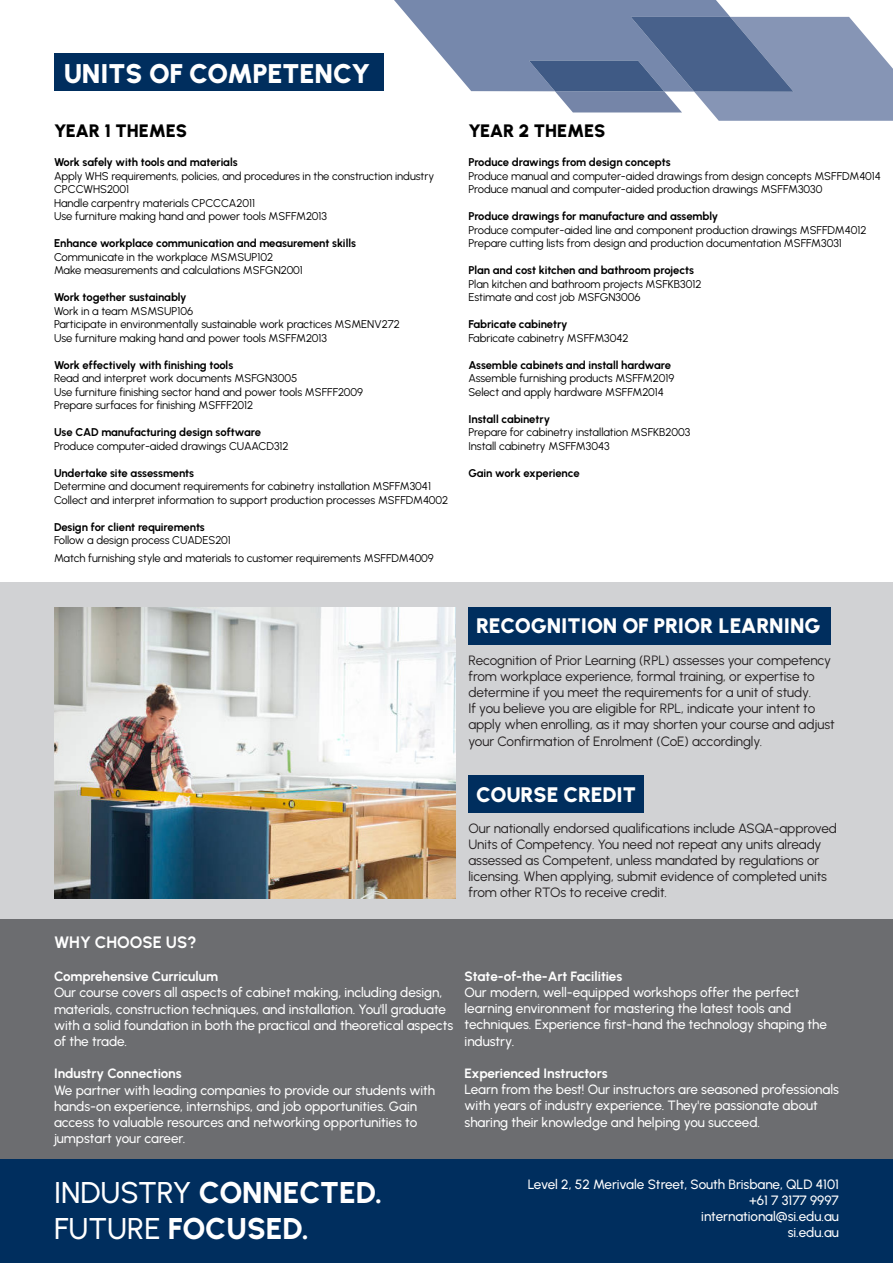
<style>
.page{position:relative;width:893px;height:1263px;background:#fff}
.page>*{position:absolute;margin:0;border:0;box-sizing:border-box;transform-origin:0 0}
.t1{font:800 30px "Urbanist";color:#fff}
.t2{font:900 27px "Urbanist";letter-spacing:-.01em;color:#fff}
.t3{font:900 21px "Urbanist";letter-spacing:-.01em;color:#fff}
.t4{font:900 18px "Urbanist";letter-spacing:-.01em;color:#000}
.t5{font:700 16.5px "Urbanist";color:#fff}
.t6{font:500 13.5px/16.2px "Urbanist";letter-spacing:-.005em;color:#fff}
.t7{font:13.5px/16.2px "Urbanist";letter-spacing:-.005em;color:#231f20}
.t8{font:700 13.5px "Urbanist";letter-spacing:-.01em;color:#fff}
.t9{font:11.25px/13.5px "Urbanist";letter-spacing:-.005em;color:#000}
.t10{font:700 11.25px "Urbanist";letter-spacing:-.01em;color:#000}
.s1{font-weight:500}
</style>
<div class="page">
<svg style="left:394px;top:0;width:499px;height:121px"></svg>
<div style="left:0;top:583px;width:893px;height:337px;background:#d1d2d4"></div>
<div style="left:0;top:919px;width:893px;height:240px;background:#6c6d70"></div>
<div style="left:0;top:1159px;width:893px;height:104px;background:#002e5e"></div>
<div style="left:54px;top:53px;width:329px;height:37px;background:#002e5e"></div>
<div style="left:468px;top:608px;width:363px;height:37px;background:#002e5e"></div>
<img style="left:54px;top:608px;width:402px;height:290px">
<div style="left:468px;top:775px;width:176px;height:38px;background:#002e5e"></div>
<p class="t2" style="left:64px;top:54px;width:308px">UNITS OF COMPETENCY</p>
<p class="t4" style="left:54px;top:118px;width:135px">YEAR 1 THEMES</p>
<p class="t10" style="left:54px;top:154px;width:185px">Work safely with tools and materials</p>
<p class="t9" style="left:54px;top:169px;width:382px">Apply WHS requirements, policies, and procedures in the construction industry<br>CPCCWHS2001</p>
<p class="t9" style="left:54px;top:196px;width:203px">Handle carpentry materials CPCCCA2011</p>
<p class="t9" style="left:54px;top:209px;width:275px">Use furniture making hand and power tools MSFFM2013</p>
<p class="t10" style="left:54px;top:235px;width:304px">Enhance workplace communication and measurement skills</p>
<p class="t9" style="left:54px;top:250px;width:221px">Communicate in the workplace MSMSUP102</p>
<p class="t9" style="left:54px;top:263px;width:250px">Make measurements and calculations MSFGN2001</p>
<p class="t10" style="left:54px;top:289px;width:134px">Work together sustainably</p>
<p class="t9" style="left:54px;top:304px;width:141px">Work in a team MSMSUP106</p>
<p class="t9" style="left:54px;top:317px;width:347px">Participate in environmentally sustainable work practices MSMENV272</p>
<p class="t9" style="left:54px;top:331px;width:275px">Use furniture making hand and power tools MSFFM2013</p>
<p class="t10" style="left:54px;top:357px;width:181px">Work effectively with finishing tools</p>
<p class="t9" style="left:54px;top:371px;width:245px">Read and interpret work documents MSFGN3005</p>
<p class="t9" style="left:54px;top:385px;width:311px">Use furniture finishing sector hand and power tools MSFFF2009</p>
<p class="t9" style="left:54px;top:398px;width:201px">Prepare surfaces for finishing MSFFF2012</p>
<p class="t10" style="left:54px;top:424px;width:209px">Use CAD manufacturing design software</p>
<p class="t9" style="left:54px;top:439px;width:236px">Produce computer-aided drawings CUAACD312</p>
<p class="t10" style="left:54px;top:465px;width:142px">Undertake site assessments</p>
<p class="t9" style="left:54px;top:479px;width:379px">Determine and document requirements for cabinetry installation MSFFM3041</p>
<p class="t9" style="left:54px;top:493px;width:396px">Collect and interpret information to support production processes MSFFDM4002</p>
<p class="t10" style="left:54px;top:519px;width:152px">Design for client requirements</p>
<p class="t9" style="left:54px;top:533px;width:178px">Follow a design process CUADES201</p>
<p class="t9" style="left:54px;top:551px;width:381px">Match furnishing style and materials to customer requirements MSFFDM4009</p>
<p class="t4" style="left:468px;top:118px;width:139px">YEAR 2 THEMES</p>
<p class="t10" style="left:468px;top:154px;width:204px">Produce drawings from design concepts</p>
<p class="t9" style="left:468px;top:169px;width:414px">Produce manual and computer-aided drawings from design concepts MSFFDM4014</p>
<p class="t9" style="left:468px;top:182px;width:356px">Produce manual and computer-aided production drawings MSFFM3030</p>
<p class="t10" style="left:468px;top:208px;width:251px">Produce drawings for manufacture and assembly</p>
<p class="t9" style="left:468px;top:223px;width:400px">Produce computer-aided line and component production drawings MSFFDM4012</p>
<p class="t9" style="left:468px;top:236px;width:375px">Prepare cutting lists from design and production documentation MSFFM3031</p>
<p class="t10" style="left:468px;top:262px;width:227px">Plan and cost kitchen and bathroom projects</p>
<p class="t9" style="left:468px;top:277px;width:235px">Plan kitchen and bathroom projects MSFKB3012</p>
<p class="t9" style="left:468px;top:290px;width:174px">Estimate and cost job MSFGN3006</p>
<p class="t10" style="left:468px;top:316px;width:101px">Fabricate cabinetry</p>
<p class="t9" style="left:468px;top:331px;width:162px">Fabricate cabinetry MSFFM3042</p>
<p class="t10" style="left:468px;top:357px;width:204px">Assemble cabinets and install hardware</p>
<p class="t9" style="left:468px;top:371px;width:207px">Assemble furnishing products MSFFM2019</p>
<p class="t9" style="left:468px;top:385px;width:197px">Select and apply hardware MSFFM2014</p>
<p class="t10" style="left:468px;top:411px;width:83px">Install cabinetry</p>
<p class="t9" style="left:468px;top:425px;width:223px">Prepare for cabinetry installation MSFKB2003</p>
<p class="t9" style="left:468px;top:439px;width:143px">Install cabinetry MSFFM3043</p>
<p class="t10" style="left:468px;top:465px;width:113px">Gain work experience</p>
<p class="t3" style="left:476px;top:611px;width:346px">RECOGNITION OF PRIOR LEARNING</p>
<p class="t7" style="left:468px;top:651px;width:368px">Recognition of Prior Learning (RPL) assesses your competency from workplace experience, formal training, or expertise to determine if you meet the requirements for a unit of study.<br>If you believe you are eligible for RPL, indicate your intent to apply when enrolling, as it may shorten your course and adjust your Confirmation of Enrolment (CoE) accordingly.</p>
<p class="t3" style="left:476px;top:780px;width:161px">COURSE CREDIT</p>
<p class="t7" style="left:468px;top:819px;width:370px">Our nationally endorsed qualifications include ASQA-approved Units of Competency. You need not repeat any units already assessed as Competent, unless mandated by regulations or licensing. When applying, submit evidence of completed units from other RTOs to receive credit.</p>
<p class="t5" style="left:54px;top:931px;width:144px">WHY CHOOSE US?</p>
<p class="t8" style="left:54px;top:967px;width:166px">Comprehensive Curriculum</p>
<p class="t6" style="left:54px;top:984px;width:401px">Our course covers all aspects of cabinet making, including design, materials, construction techniques, and installation. You'll graduate with a solid foundation in both the practical and theoretical aspects of the trade.</p>
<p class="t8" style="left:54px;top:1064px;width:129px">Industry Connections</p>
<p class="t6" style="left:54px;top:1081px;width:383px">We partner with leading companies to provide our students with hands-on experience, internships, and job opportunities. Gain access to valuable resources and networking opportunities to jumpstart your career.</p>
<p class="t8" style="left:465px;top:967px;width:159px">State-of-the-Art Facilities</p>
<p class="t6" style="left:465px;top:984px;width:364px">Our modern, well-equipped workshops offer the perfect learning environment for mastering the latest tools and techniques. Experience first-hand the technology shaping the industry.</p>
<p class="t8" style="left:465px;top:1064px;width:144px">Experienced Instructors</p>
<p class="t6" style="left:465px;top:1081px;width:376px">Learn from the best! Our instructors are seasoned professionals with years of industry experience. They're passionate about sharing their knowledge and helping you succeed.</p>
<p class="t1" style="left:54px;top:1171px;width:330px"><span class="s1">INDUSTRY</span> CONNECTED.</p>
<p class="t1" style="left:54px;top:1207px;width:257px"><span class="s1">FUTURE</span> FOCUSED.</p>
<p class="t6" style="left:528px;top:1175px;width:313px">Level 2, 52 Merivale Street, South Brisbane, QLD 4101</p>
<p class="t6" style="left:749px;top:1191px;width:91px">+61 7 3177 9997</p>
<p class="t6" style="left:701px;top:1208px;width:139px">international@si.edu.au</p>
<p class="t6" style="left:788px;top:1224px;width:53px">si.edu.au</p>
</div>
